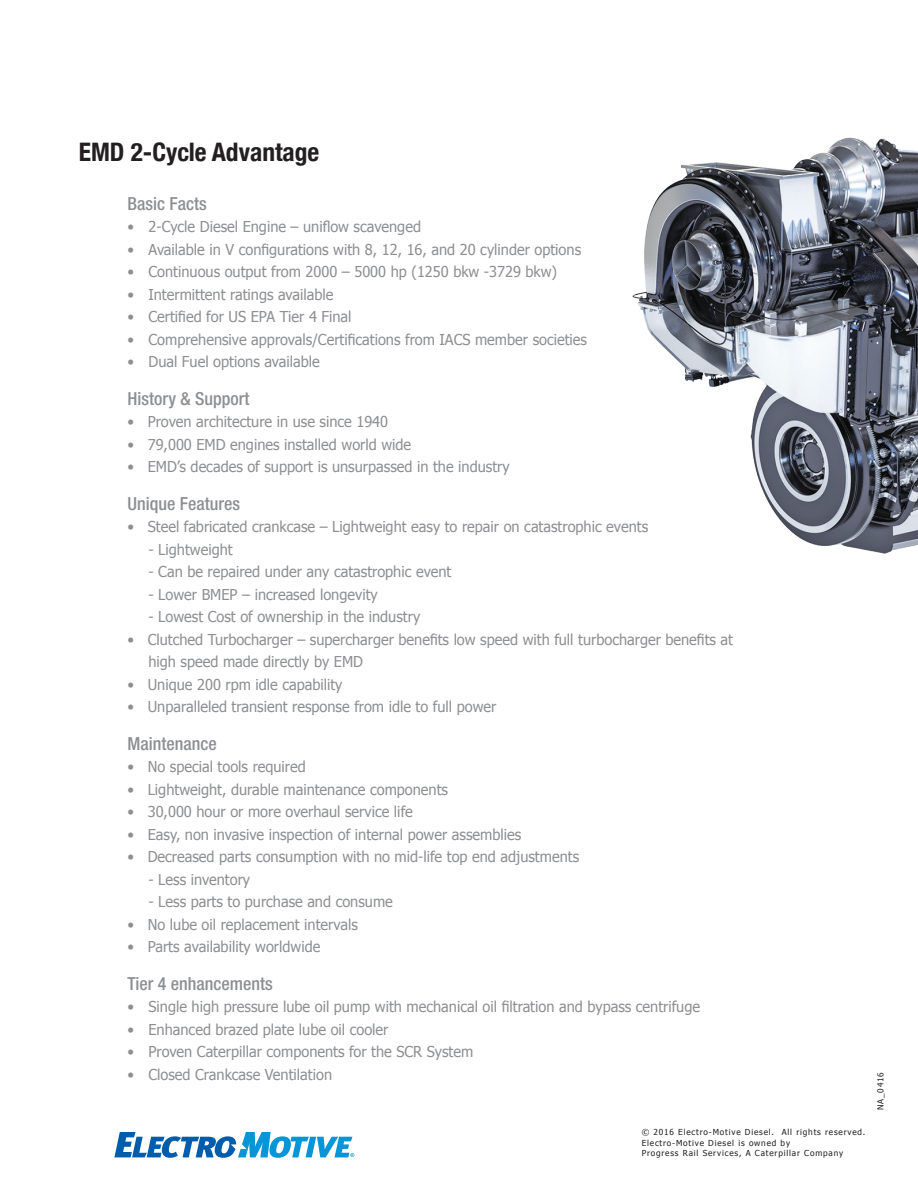
<style>
.page{position:relative;width:918px;height:1188px;background:#fff}
.page>*{position:absolute;margin:0;border:0;box-sizing:border-box;transform-origin:0 0}
.t1{font:700 condensed 25.5px "Helvetica Neue";color:#231f20}
.t2{font:500 condensed 18px "Helvetica Neue LT Std";color:#8d8f92}
.t3{font:15px/22.5px "Tahoma";color:#8d8f92}
.t4{font:8.25px "Tahoma";letter-spacing:.1em;color:#231f20}
</style>
<div class="page">
<svg style="left:114px;top:1132px;width:240px;height:26px"></svg>
<img style="left:632px;top:137px;width:286px;height:417px">
<p class="t1" style="left:79px;top:131px;width:242px">EMD 2-Cycle Advantage</p>
<p class="t2" style="left:128px;top:193px;width:81px">Basic Facts</p>
<p class="t3" style="left:128px;top:215px;width:295px">• 2-Cycle Diesel Engine – uniflow scavenged</p>
<p class="t3" style="left:128px;top:238px;width:455px">• Available in V configurations with 8, 12, 16, and 20 cylinder options</p>
<p class="t3" style="left:128px;top:260px;width:431px">• Continuous output from 2000 – 5000 hp (1250 bkw -3729 bkw)</p>
<p class="t3" style="left:128px;top:283px;width:208px">• Intermittent ratings available</p>
<p class="t3" style="left:128px;top:305px;width:226px">• Certified for US EPA Tier 4 Final</p>
<p class="t3" style="left:128px;top:328px;width:461px">• Comprehensive approvals/Certifications from IACS member societies</p>
<p class="t3" style="left:128px;top:350px;width:194px">• Dual Fuel options available</p>
<p class="t2" style="left:128px;top:388px;width:123px">History &amp; Support</p>
<p class="t3" style="left:128px;top:410px;width:262px">• Proven architecture in use since 1940</p>
<p class="t3" style="left:128px;top:433px;width:285px">• 79,000 EMD engines installed world wide</p>
<p class="t3" style="left:128px;top:455px;width:384px">• EMD’s decades of support is unsurpassed in the industry</p>
<p class="t2" style="left:128px;top:493px;width:114px">Unique Features</p>
<p class="t3" style="left:128px;top:515px;width:522px">• Steel fabricated crankcase – Lightweight easy to repair on catastrophic events</p>
<p class="t3" style="left:148px;top:538px;width:86px">- Lightweight</p>
<p class="t3" style="left:148px;top:560px;width:304px">- Can be repaired under any catastrophic event</p>
<p class="t3" style="left:148px;top:583px;width:231px">- Lower BMEP – increased longevity</p>
<p class="t3" style="left:148px;top:605px;width:273px">- Lowest Cost of ownership in the industry</p>
<p class="t3" style="left:148px;top:628px;width:586px;text-indent:-21px">• Clutched Turbocharger – supercharger benefits low speed with full turbocharger benefits at high speed made directly by EMD</p>
<p class="t3" style="left:128px;top:673px;width:217px">• Unique 200 rpm idle capability</p>
<p class="t3" style="left:128px;top:695px;width:370px">• Unparalleled transient response from idle to full power</p>
<p class="t2" style="left:128px;top:733px;width:91px">Maintenance</p>
<p class="t3" style="left:128px;top:755px;width:180px">• No special tools required</p>
<p class="t3" style="left:128px;top:778px;width:322px">• Lightweight, durable maintenance components</p>
<p class="t3" style="left:128px;top:800px;width:287px">• 30,000 hour or more overhaul service life</p>
<p class="t3" style="left:128px;top:823px;width:395px">• Easy, non invasive inspection of internal power assemblies</p>
<p class="t3" style="left:128px;top:845px;width:453px">• Decreased parts consumption with no mid-life top end adjustments</p>
<p class="t3" style="left:148px;top:868px;width:103px">- Less inventory</p>
<p class="t3" style="left:148px;top:890px;width:246px">- Less parts to purchase and consume</p>
<p class="t3" style="left:128px;top:913px;width:232px">• No lube oil replacement intervals</p>
<p class="t3" style="left:128px;top:935px;width:194px">• Parts availability worldwide</p>
<p class="t2" style="left:128px;top:973px;width:147px">Tier 4 enhancements</p>
<p class="t3" style="left:128px;top:995px;width:574px">• Single high pressure lube oil pump with mechanical oil filtration and bypass centrifuge</p>
<p class="t3" style="left:128px;top:1018px;width:263px">• Enhanced brazed plate lube oil cooler</p>
<p class="t3" style="left:128px;top:1040px;width:347px">• Proven Caterpillar components for the SCR System</p>
<p class="t3" style="left:128px;top:1063px;width:206px">• Closed Crankcase Ventilation</p>
<p class="t4" style="left:642px;top:1127px;width:225px">© 2016 Electro-Motive Diesel. All rights reserved.</p>
<p class="t4" style="left:642px;top:1138px;width:150px">Electro-Motive Diesel is owned by</p>
<p class="t4" style="left:642px;top:1148px;width:203px">Progress Rail Services, A Caterpillar Company</p>
<p class="t4" style="left:875px;top:1110px;width:39px;rotate:-90deg">NA_0416</p>
</div>
